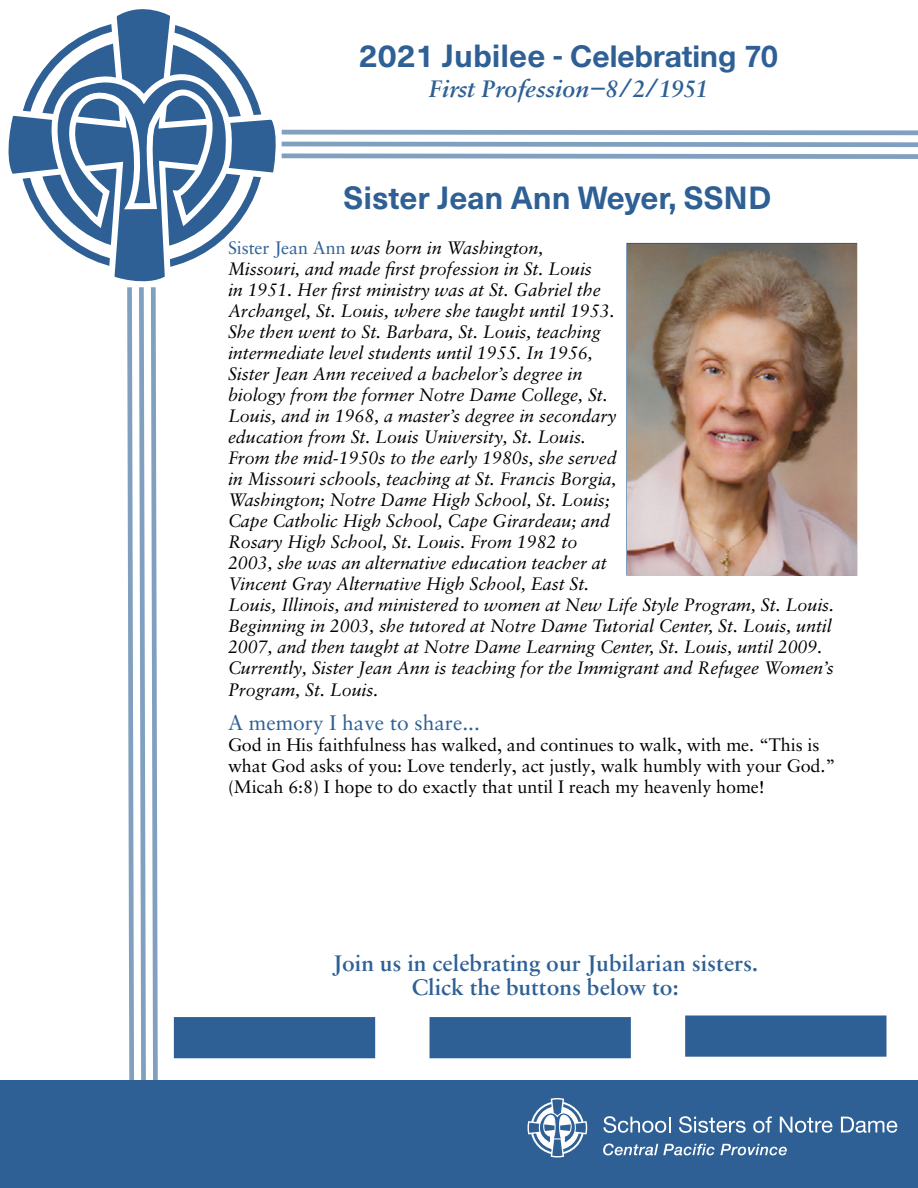
<style>
.page{position:relative;width:918px;height:1188px;background:#fff}
.page>*{position:absolute;margin:0;border:0;box-sizing:border-box;transform-origin:0 0}
.t1{font:700 31.5px "Neue Haas Unica W1 G";color:#2e6095}
.t2{font:700 30px "Helvetica Neue";color:#2e6095}
.t3{font:italic 600 25.5px "Sabon MT Pro";color:#2e6095}
.t4{font:600 24px/24px "Sabon MT Pro";color:#2e6095;text-align:center}
.t5{font:21px "Sabon LT Pro";color:#2e6095}
.t6{font:italic 18px/21px "Sabon LT Pro";letter-spacing:-.005em;color:#000}
.t7{font:18px/21px "Sabon LT Pro";letter-spacing:-.005em;color:#000}
.s1{font-family:"Neue Haas Unica W1 G";font-size:31.5px}
.s2{font-style:normal;color:#2e6095}
</style>
<div class="page">
<div style="left:174px;top:1017px;width:201px;height:41px;background:#2e6095;border:2px solid #2e6095"></div>
<div style="left:430px;top:1017px;width:201px;height:41px;background:#2e6095;border:2px solid #2e6095"></div>
<div style="left:685px;top:1016px;width:201px;height:41px;background:#2e6095;border:2px solid #2e6095"></div>
<div style="left:0;top:1080px;width:918px;height:108px;background:#2e6095"></div>
<svg style="left:8px;top:9px;width:268px;height:273px"></svg>
<svg style="left:25px;top:62px;width:212px;height:201px"></svg>
<svg style="left:603px;top:1116px;width:67px;height:17px"></svg>
<svg style="left:679px;top:1116px;width:67px;height:17px"></svg>
<svg style="left:753px;top:1116px;width:19px;height:17px"></svg>
<svg style="left:780px;top:1117px;width:52px;height:16px"></svg>
<svg style="left:841px;top:1117px;width:56px;height:16px"></svg>
<svg style="left:603px;top:1144px;width:184px;height:11px"></svg>
<svg style="left:528px;top:1098px;width:59px;height:60px"></svg>
<svg style="left:127px;top:287px;width:31px;height:793px"></svg>
<svg style="left:281px;top:129px;width:637px;height:30px"></svg>
<img style="left:627px;top:245px;width:229px;height:330px">
<h2 class="t2" style="left:359px;top:33px;width:420px"><span class="s1">2021 Jubilee -</span> Celebrating 70</h2>
<h3 class="t3" style="left:429px;top:73px;width:281px">First Profession−8/2/1951</h3>
<h1 class="t1" style="left:344px;top:174px;width:429px">Sister Jean Ann Weyer, SSND</h1>
<p class="t6" style="left:228px;top:237px;width:608px"><span class="s2">Sister Jean Ann</span> was born in Washington,<br>Missouri, and made first profession in St. Louis<br>in 1951. Her first ministry was at St. Gabriel the<br>Archangel, St. Louis, where she taught until 1953.<br>She then went to St. Barbara, St. Louis, teaching<br>intermediate level students until 1955. In 1956,<br>Sister Jean Ann received a bachelor’s degree in<br>biology from the former Notre Dame College, St.<br>Louis, and in 1968, a master’s degree in secondary<br>education from St. Louis University, St. Louis.<br>From the mid-1950s to the early 1980s, she served<br>in Missouri schools, teaching at St. Francis Borgia,<br>Washington; Notre Dame High School, St. Louis;<br>Cape Catholic High School, Cape Girardeau; and<br>Rosary High School, St. Louis. From 1982 to<br>2003, she was an alternative education teacher at<br>Vincent Gray Alternative High School, East St.<br>Louis, Illinois, and ministered to women at New Life Style Program, St. Louis.<br>Beginning in 2003, she tutored at Notre Dame Tutorial Center, St. Louis, until 2007, and then taught at Notre Dame Learning Center, St. Louis, until 2009.<br>Currently, Sister Jean Ann is teaching for the Immigrant and Refugee Women’s Program, St. Louis.</p>
<p class="t5" style="left:228px;top:710px;width:253px">A memory I have to share...</p>
<p class="t7" style="left:228px;top:734px;width:609px">God in His faithfulness has walked, and continues to walk, with me. “This is what God asks of you: Love tenderly, act justly, walk humbly with your God.” (Micah 6:8) I hope to do exactly that until I reach my heavenly home!</p>
<h3 class="t4" style="left:332px;top:950px;width:427px">Join us in celebrating our Jubilarian sisters.<br>Click the buttons below to:</h3>
</div>
